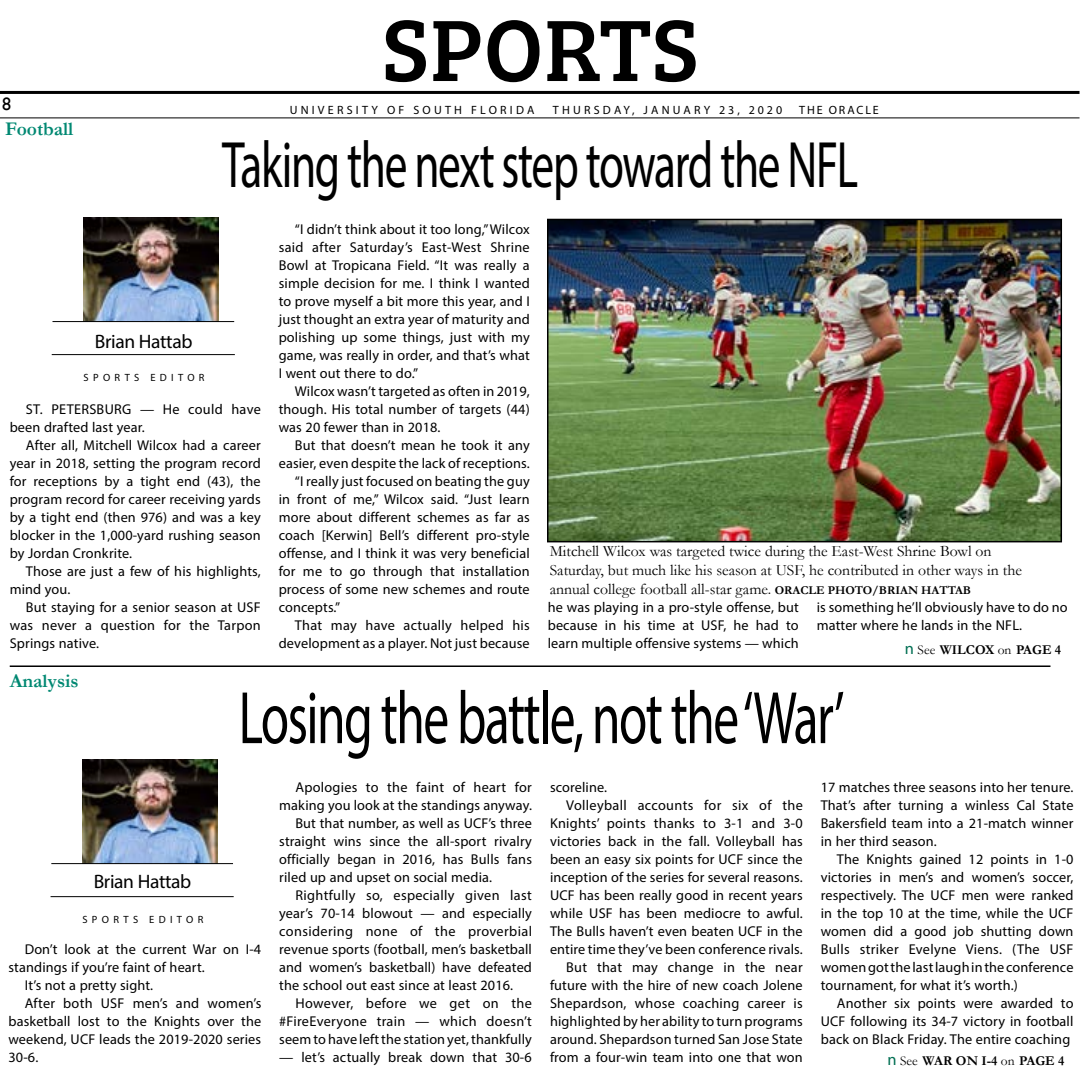
<style>
.page{position:relative;width:1080px;height:1080px;background:#fff}
.page>*{position:absolute;margin:0;border:0;box-sizing:border-box;transform-origin:0 0}
.t1{font:90px "Bree Serif";color:#000}
.t2{font:75px "Myriad Pro";letter-spacing:-.03em;color:#000;scale:.69 1}
.t3{font:66px "Myriad Pro";letter-spacing:-.03em;color:#000;scale:.69 1}
.t4{font:19.5px "Myriad Pro";letter-spacing:-.02em;color:#000}
.t5{font:700 19.5px "Garamond";color:#008872}
.t6{font:18px "Gill Sans";color:#000}
.t7{font:15.75px/18.9px "Garamond";color:#000}
.t8{font:14.25px/18px "Myriad Pro";letter-spacing:.01em;color:#000;text-align:justify}
.t9{font:700 13.5px "Garamond";color:#000}
.t10{font:12px "Myriad Pro";letter-spacing:.27em;color:#000}
.t11{font:12px "Myriad Pro";letter-spacing:.16em;color:#000}
.t12{font:10.5px "Myriad Pro";letter-spacing:.415em;color:#000}
.s1{font-weight:700;font-size:12px}
.s2{font-family:"Myriad Pro";font-weight:400;font-size:16.5px;color:#006f53}
.s3{font-weight:400}
</style>
<div class="page">
<hr style="left:0;top:91px;width:1080px;height:3px;background:#000">
<hr style="left:0;top:118px;width:1080px;height:1px;background:#000">
<img style="left:550px;top:222px;width:509px;height:317px">
<div style="left:547px;top:219px;width:515px;height:323px;border:2px solid #000"></div>
<hr style="left:10px;top:665px;width:1040px;height:2px;background:#000">
<img style="left:84px;top:217px;width:135px;height:104px">
<hr style="left:53px;top:321px;width:181px;height:1px;background:#000">
<hr style="left:52px;top:354px;width:183px;height:1px;background:#000">
<img style="left:82px;top:759px;width:135px;height:104px">
<hr style="left:51px;top:863px;width:182px;height:1px;background:#000">
<hr style="left:51px;top:896px;width:183px;height:1px;background:#000">
<h1 class="t1" style="left:381px;top:-17px;width:319px">SPORTS</h1>
<p class="t10" style="left:290px;top:103px;width:246px">UNIVERSITY OF SOUTH FLORIDA</p>
<p class="t10" style="left:545px;top:103px;width:239px"><sup>●</sup> THURSDAY, JANUARY 23, 2020</p>
<p class="t6" style="left:2px;top:94px;width:10px">8</p>
<p class="t11" style="left:791px;top:103px;width:89px"><sup>●</sup> THE ORACLE</p>
<h3 class="t5" style="left:5px;top:115px;width:70px">Football</h3>
<h3 class="t3" style="left:222px;top:125px;width:923px">Taking the next step toward the NFL</h3>
<h3 class="t4" style="left:95px;top:329px;width:99px">Brian Hattab</h3>
<p class="t12" style="left:84px;top:371px;width:123px">SPORTS EDITOR</p>
<p class="t8" style="left:10px;top:400px;width:253px;text-indent:16px">ST. PETERSBURG — He could have been drafted last year.</p>
<p class="t8" style="left:10px;top:436px;width:253px;text-indent:16px">After all, Mitchell Wilcox had a career year in 2018, setting the program record for receptions by a tight end (43), the program record for career receiving yards by a tight end (then 976) and was a key blocker in the 1,000-yard rushing season by Jordan Cronkrite.</p>
<p class="t8" style="left:10px;top:562px;width:253px;text-indent:16px">Those are just a few of his highlights, mind you.</p>
<p class="t8" style="left:10px;top:598px;width:253px;text-indent:16px">But staying for a senior season at USF was never a question for the Tarpon Springs native.</p>
<p class="t8" style="left:279px;top:220px;width:253px;text-indent:16px">“I didn’t think about it too long,” Wilcox said after Saturday’s East-West Shrine Bowl at Tropicana Field. “It was really a simple decision for me. I think I wanted to prove myself a bit more this year, and I just thought an extra year of maturity and polishing up some things, just with my game, was really in order, and that’s what I went out there to do.”</p>
<p class="t8" style="left:279px;top:382px;width:253px;text-indent:16px">Wilcox wasn’t targeted as often in 2019, though. His total number of targets (44) was 20 fewer than in 2018.</p>
<p class="t8" style="left:295px;top:436px;width:236px">But that doesn’t mean he took it any</p>
<p class="t8" style="left:279px;top:454px;width:253px">easier, even despite the lack of receptions.</p>
<p class="t8" style="left:295px;top:472px;width:236px">“I really just focused on beating the guy</p>
<p class="t8" style="left:279px;top:490px;width:252px">in front of me,” Wilcox said. “Just learn</p>
<p class="t8" style="left:279px;top:508px;width:252px">more about different schemes as far as</p>
<p class="t8" style="left:279px;top:526px;width:253px">coach [Kerwin] Bell’s different pro-style</p>
<p class="t8" style="left:279px;top:544px;width:252px">offense, and I think it was very beneficial</p>
<p class="t8" style="left:279px;top:562px;width:252px">for me to go through that installation</p>
<p class="t8" style="left:279px;top:580px;width:253px">process of some new schemes and route</p>
<p class="t8" style="left:279px;top:598px;width:63px">concepts.”</p>
<p class="t8" style="left:295px;top:616px;width:236px">That may have actually helped his</p>
<p class="t8" style="left:279px;top:634px;width:253px">development as a player. Not just because</p>
<p class="t7" style="left:550px;top:542px;width:474px">Mitchell Wilcox was targeted twice during the East-West Shrine Bowl on<br>Saturday, but much like his season at USF, he contributed in other ways in the annual college football all-star game. <span class="s1">ORACLE PHOTO/BRIAN HATTAB</span></p>
<p class="t8" style="left:548px;top:598px;width:253px">he was playing in a pro-style offense, but because in his time at USF, he had to learn multiple offensive systems — which</p>
<p class="t8" style="left:817px;top:598px;width:253px">is something he’ll obviously have to do no matter where he lands in the NFL.</p>
<p class="t9" style="left:905px;top:641px;width:158px"><span class="s2">n</span> <span class="s3">See</span> WILCOX <span class="s3">on</span> PAGE 4</p>
<h3 class="t5" style="left:10px;top:668px;width:71px">Analysis</h3>
<h2 class="t2" style="left:239px;top:672px;width:880px">Losing the battle, not the ‘War’</h2>
<h3 class="t4" style="left:94px;top:869px;width:99px">Brian Hattab</h3>
<p class="t12" style="left:82px;top:913px;width:123px">SPORTS EDITOR</p>
<p class="t8" style="left:25px;top:940px;width:238px">Don’t look at the current War on I-4</p>
<p class="t8" style="left:8px;top:958px;width:198px">standings if you’re faint of heart.</p>
<p class="t8" style="left:25px;top:976px;width:130px">It’s not a pretty sight.</p>
<p class="t8" style="left:25px;top:994px;width:238px">After both USF men’s and women’s</p>
<p class="t8" style="left:8px;top:1012px;width:254px">basketball lost to the Knights over the</p>
<p class="t8" style="left:8px;top:1030px;width:254px">weekend, UCF leads the 2019-2020 series</p>
<p class="t8" style="left:8px;top:1048px;width:31px">30-6.</p>
<p class="t8" style="left:295px;top:778px;width:238px">Apologies to the faint of heart for</p>
<p class="t8" style="left:279px;top:796px;width:254px">making you look at the standings anyway.</p>
<p class="t8" style="left:295px;top:814px;width:238px">But that number, as well as UCF’s three</p>
<p class="t8" style="left:279px;top:832px;width:254px">straight wins since the all-sport rivalry</p>
<p class="t8" style="left:279px;top:850px;width:254px">officially began in 2016, has Bulls fans</p>
<p class="t8" style="left:279px;top:868px;width:214px">riled up and upset on social media.</p>
<p class="t8" style="left:295px;top:886px;width:238px">Rightfully so, especially given last</p>
<p class="t8" style="left:279px;top:904px;width:254px">year’s 70-14 blowout — and especially</p>
<p class="t8" style="left:279px;top:922px;width:254px">considering none of the proverbial</p>
<p class="t8" style="left:279px;top:940px;width:254px">revenue sports (football, men’s basketball</p>
<p class="t8" style="left:279px;top:958px;width:254px">and women’s basketball) have defeated</p>
<p class="t8" style="left:279px;top:976px;width:236px">the school out east since at least 2016.</p>
<p class="t8" style="left:295px;top:994px;width:238px">However, before we get on the</p>
<p class="t8" style="left:279px;top:1012px;width:254px">#FireEveryone train — which doesn’t</p>
<p class="t8" style="left:279px;top:1030px;width:254px">seem to have left the station yet, thankfully</p>
<p class="t8" style="left:279px;top:1048px;width:254px">— let’s actually break down that 30-6</p>
<p class="t8" style="left:550px;top:778px;width:59px">scoreline.</p>
<p class="t8" style="left:566px;top:796px;width:238px">Volleyball accounts for six of the</p>
<p class="t8" style="left:550px;top:814px;width:254px">Knights’ points thanks to 3-1 and 3-0</p>
<p class="t8" style="left:550px;top:832px;width:254px">victories back in the fall. Volleyball has</p>
<p class="t8" style="left:550px;top:850px;width:254px">been an easy six points for UCF since the</p>
<p class="t8" style="left:550px;top:868px;width:254px">inception of the series for several reasons.</p>
<p class="t8" style="left:550px;top:886px;width:254px">UCF has been really good in recent years</p>
<p class="t8" style="left:550px;top:904px;width:254px">while USF has been mediocre to awful.</p>
<p class="t8" style="left:550px;top:922px;width:254px">The Bulls haven’t even beaten UCF in the</p>
<p class="t8" style="left:550px;top:940px;width:254px">entire time they’ve been conference rivals.</p>
<p class="t8" style="left:566px;top:958px;width:238px">But that may change in the near</p>
<p class="t8" style="left:550px;top:976px;width:254px">future with the hire of new coach Jolene</p>
<p class="t8" style="left:550px;top:994px;width:254px">Shepardson, whose coaching career is</p>
<p class="t8" style="left:550px;top:1012px;width:254px">highlighted by her ability to turn programs</p>
<p class="t8" style="left:550px;top:1030px;width:254px">around. Shepardson turned San Jose State</p>
<p class="t8" style="left:550px;top:1048px;width:254px">from a four-win team into one that won</p>
<p class="t8" style="left:821px;top:778px;width:254px">17 matches three seasons into her tenure.<br>That’s after turning a winless Cal State Bakersfield team into a 21-match winner in her third season.</p>
<p class="t8" style="left:821px;top:850px;width:254px;text-indent:16px">The Knights gained 12 points in 1-0 victories in men’s and women’s soccer, respectively. The UCF men were ranked in the top 10 at the time, while the UCF women did a good job shutting down Bulls striker Evelyne Viens. (The USF women got the last laugh in the conference tournament, for what it’s worth.)</p>
<p class="t8" style="left:821px;top:994px;width:254px;text-indent:16px">Another six points were awarded to UCF following its 34-7 victory in football back on Black Friday. The entire coaching</p>
<p class="t9" style="left:888px;top:1052px;width:179px"><span class="s2">n</span> <span class="s3">See</span> WAR ON I-4 <span class="s3">on</span> PAGE 4</p>
</div>
